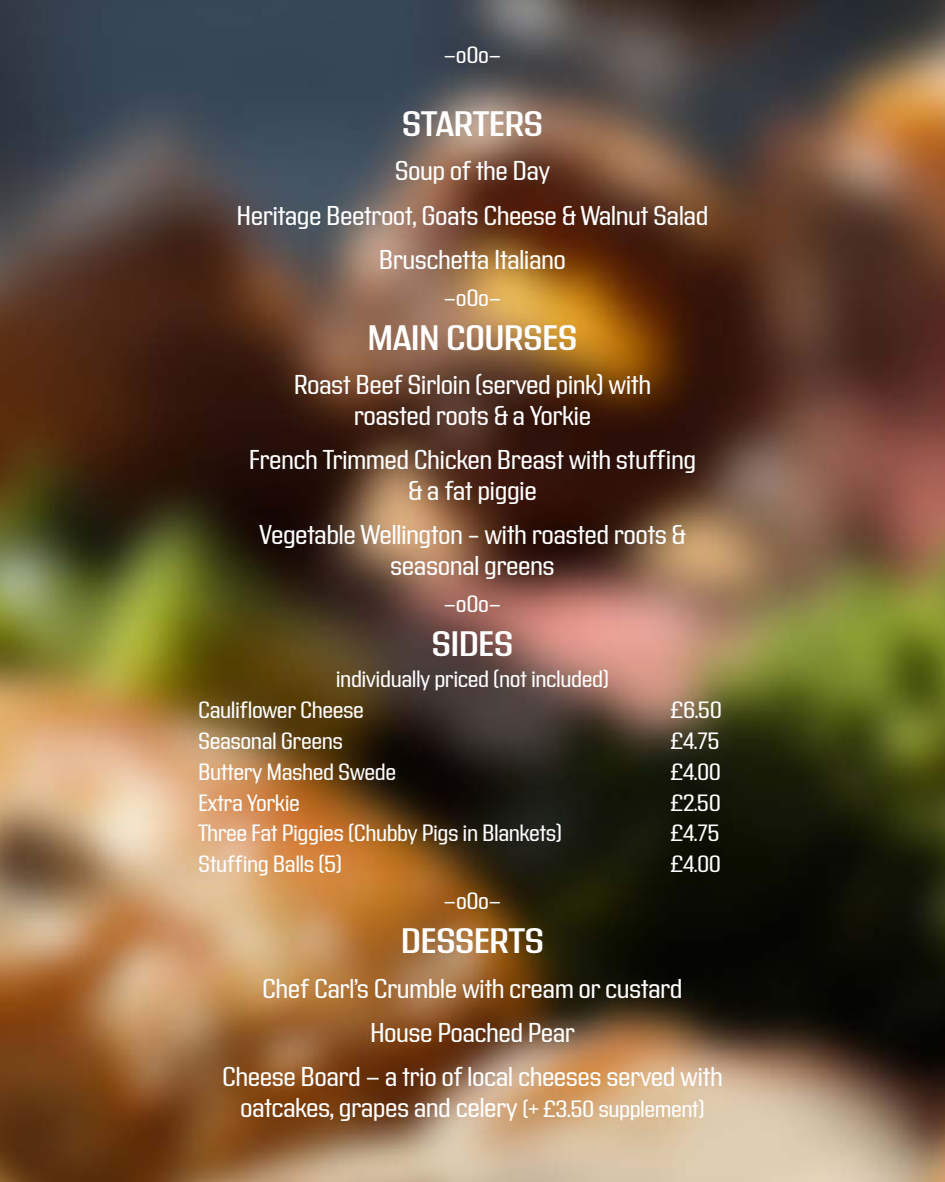
<style>
.page{position:relative;width:945px;height:1182px;background:#fff}
.page>*{position:absolute;margin:0;border:0;box-sizing:border-box;transform-origin:0 0}
.t1{font:600 35.35px "Address Sans Pro";letter-spacing:-.02em;color:#fff}
.t2{font:27.21px/44.2px "Address Sans Pro";letter-spacing:-.02em;color:#fff;text-align:center}
.t3{font:23.54px/30.9px "Address Sans Pro";letter-spacing:-.02em;color:#fff}
.s1{font-size:23.54px}
</style>
<div class="page">
<img style="left:0;top:0;width:945px;height:1181px">
<p class="t3" style="left:444px;top:40px;width:59px">-o0o-</p>
<p class="t1" style="left:402px;top:104px;width:143px">STARTERS</p>
<p class="t2" style="left:237px;top:150px;width:473px">Soup of the Day<br>Heritage Beetroot, Goats Cheese &amp; Walnut Salad<br>Bruschetta Italiano</p>
<p class="t3" style="left:444px;top:283px;width:59px">-o0o-</p>
<p class="t1" style="left:368px;top:317px;width:211px">MAIN COURSES</p>
<p class="t2" style="left:294px;top:370px;width:359px;line-height:30.9px">Roast Beef Sirloin (served pink) with roasted roots &amp; a Yorkie</p>
<p class="t2" style="left:249px;top:445px;width:449px;line-height:30.9px">French Trimmed Chicken Breast with stuffing &amp; a fat piggie</p>
<p class="t2" style="left:259px;top:520px;width:428px;line-height:30.9px">Vegetable Wellington – with roasted roots &amp; seasonal greens</p>
<p class="t3" style="left:444px;top:589px;width:59px">-o0o-</p>
<p class="t1" style="left:431px;top:623px;width:84px">SIDES</p>
<p class="t3" style="left:198px;top:664px;width:413px;text-indent:138px">individually priced (not included)<br>Cauliflower Cheese</p>
<p class="t3" style="left:671px;top:695px;width:53px">£6.50</p>
<p class="t3" style="left:198px;top:726px;width:146px">Seasonal Greens</p>
<p class="t3" style="left:671px;top:726px;width:50px">£4.75</p>
<p class="t3" style="left:198px;top:757px;width:200px">Buttery Mashed Swede</p>
<p class="t3" style="left:671px;top:757px;width:52px">£4.00</p>
<p class="t3" style="left:198px;top:787px;width:103px">Extra Yorkie</p>
<p class="t3" style="left:671px;top:787px;width:52px">£2.50</p>
<p class="t3" style="left:198px;top:818px;width:366px">Three Fat Piggies (Chubby Pigs in Blankets)</p>
<p class="t3" style="left:671px;top:818px;width:50px">£4.75</p>
<p class="t3" style="left:198px;top:849px;width:146px">Stuffing Balls (5)</p>
<p class="t3" style="left:671px;top:849px;width:52px">£4.00</p>
<p class="t3" style="left:444px;top:886px;width:59px">-o0o-</p>
<p class="t1" style="left:401px;top:921px;width:145px">DESSERTS</p>
<p class="t2" style="left:222px;top:967px;width:502px">Chef Carl’s Crumble with cream or custard<br>House Poached Pear<br>Cheese Board - a trio of local cheeses served with</p>
<p class="t2" style="left:240px;top:1086px;width:466px">oatcakes, grapes and celery <span class="s1">(+ £3.50 supplement)</span></p>
</div>
